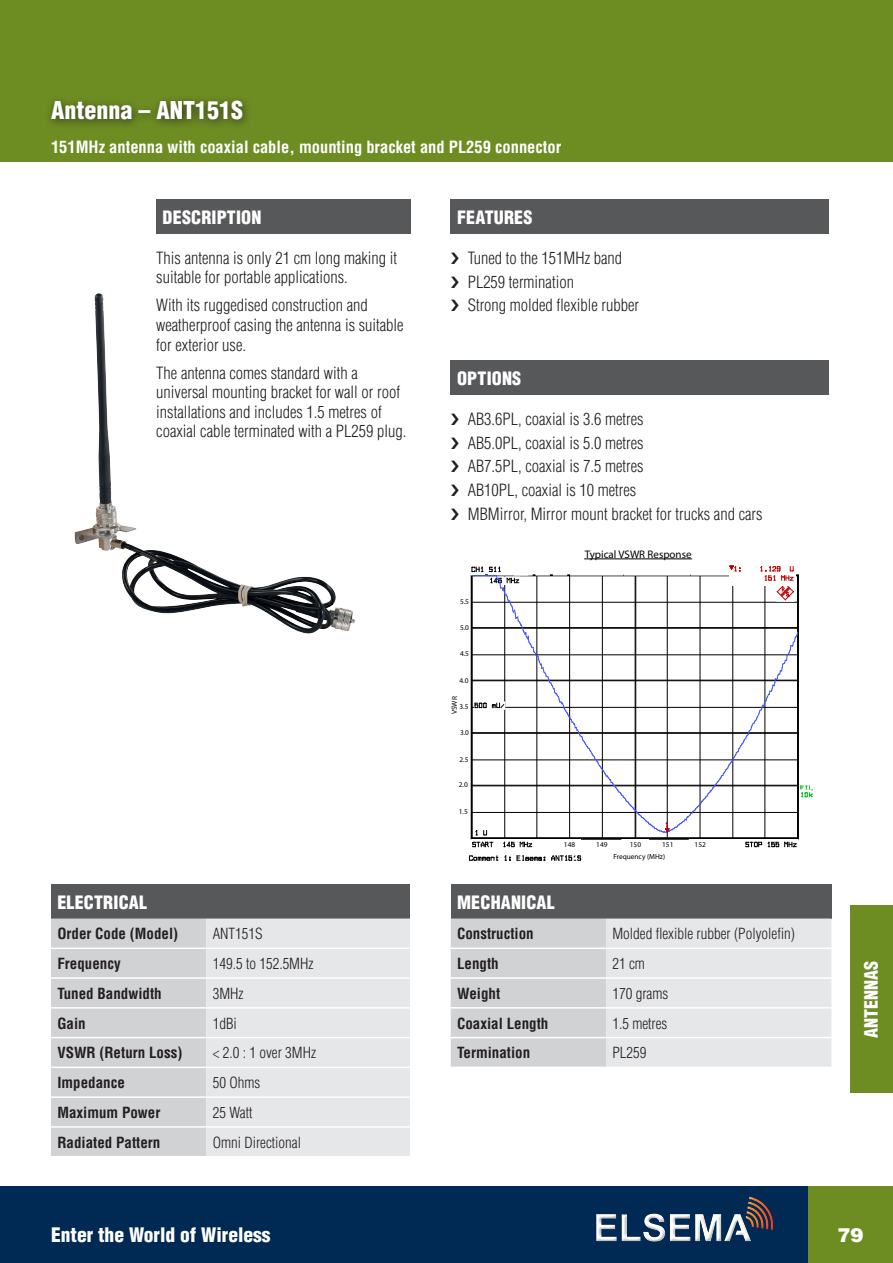
<style>
.page{position:relative;width:893px;height:1263px;background:#fff}
.page>*{position:absolute;margin:0;border:0;box-sizing:border-box;transform-origin:0 0}
.t1{font:900 condensed 24px "Helvetica";color:#fff}
.t2{font:900 condensed 19.5px "Helvetica";color:#fff}
.t3{font:900 19.5px "Helvetica";color:#fff}
.Heading__white{font:900 condensed 18px "Helvetica";letter-spacing:.01em;color:#fff}
.Section_Text__sideba{font:900 condensed 18px "Helvetica";color:#fff}
.Body_Text{font:300 condensed 16.5px/19.5px "Helvetica";color:#231f20}
.t4{font:700 condensed 16.5px "Helvetica";color:#fff}
.Tech_Data_Subhead{font:700 condensed 15px "Helvetica";color:#231f20}
.Tech_Data_Body_Text{font:300 condensed 15px "Helvetica";color:#231f20}
.t5{font:10.95px "Myriad Pro";color:#000}
.t6{font:7.35px "Myriad Pro";color:#000}
</style>
<div class="page">
<div style="left:0;top:1186px;width:893px;height:77px;background:#002953"></div>
<div style="left:808px;top:1186px;width:85px;height:77px;background:#6d8d23"></div>
<div style="left:0;top:0;width:893px;height:162px;background:#6d8d23"></div>
<div style="left:596px;top:1199px;width:180px;height:43px;background:#231f20;opacity:.3"></div>
<div style="left:850px;top:906px;width:43px;height:187px;background:#6d8d23"></div>
<div style="left:51px;top:884px;width:359px;height:34px;background:#57585a"></div>
<div style="left:51px;top:918px;width:155px;height:238px;background:#d1d2d4"></div>
<div style="left:206px;top:918px;width:204px;height:238px;background:#e6e7e9"></div>
<hr style="left:51px;top:947px;width:155px;height:2px;background:#fff">
<hr style="left:51px;top:977px;width:155px;height:2px;background:#fff">
<hr style="left:206px;top:977px;width:204px;height:2px;background:#fff">
<hr style="left:51px;top:1007px;width:155px;height:1px;background:#fff">
<hr style="left:206px;top:1007px;width:204px;height:1px;background:#fff">
<hr style="left:51px;top:1037px;width:155px;height:1px;background:#fff">
<hr style="left:206px;top:1037px;width:204px;height:1px;background:#fff">
<hr style="left:51px;top:1066px;width:155px;height:2px;background:#fff">
<hr style="left:206px;top:1066px;width:204px;height:2px;background:#fff">
<hr style="left:51px;top:1096px;width:155px;height:2px;background:#fff">
<hr style="left:51px;top:1126px;width:155px;height:2px;background:#fff">
<hr style="left:206px;top:947px;width:204px;height:2px;background:#fff">
<hr style="left:206px;top:1096px;width:204px;height:2px;background:#fff">
<hr style="left:206px;top:1126px;width:204px;height:2px;background:#fff">
<div style="left:451px;top:884px;width:380px;height:34px;background:#57585a"></div>
<svg style="left:451px;top:918px;width:380px;height:148px;background:#dddee0"></svg>
<hr style="left:451px;top:947px;width:155px;height:2px;background:#fff">
<hr style="left:451px;top:977px;width:155px;height:2px;background:#fff">
<hr style="left:606px;top:977px;width:225px;height:2px;background:#fff">
<hr style="left:451px;top:1007px;width:155px;height:1px;background:#fff">
<hr style="left:606px;top:1007px;width:225px;height:1px;background:#fff">
<hr style="left:451px;top:1037px;width:155px;height:1px;background:#fff">
<hr style="left:606px;top:1037px;width:225px;height:1px;background:#fff">
<hr style="left:606px;top:947px;width:225px;height:2px;background:#fff">
<div style="left:451px;top:200px;width:378px;height:34px;background:#57585a"></div>
<div style="left:451px;top:361px;width:378px;height:34px;background:#57585a"></div>
<div style="left:156px;top:200px;width:255px;height:34px;background:#57585a"></div>
<div style="left:44px;top:94px;width:209px;height:36px;background:#231f20;opacity:.75"></div>
<img style="left:75px;top:297px;width:281px;height:337px">
<svg style="left:469px;top:565px;width:343px;height:296px"></svg>
<hr style="left:585px;top:559px;width:107px;height:1px;background:#000">
<p class="t1" style="left:51px;top:95px;width:194px">Antenna – ANT151S</p>
<p class="t4" style="left:51px;top:137px;width:512px">151MHz antenna with coaxial cable, mounting bracket and PL259 connector</p>
<p class="Heading__white" style="left:163px;top:206px;width:100px">DESCRIPTION</p>
<p class="Body_Text" style="left:156px;top:248px;width:242px">This antenna is only 21 cm long making it suitable for portable applications.</p>
<p class="Body_Text" style="left:156px;top:296px;width:249px">With its ruggedised construction and weatherproof casing the antenna is suitable for exterior use.</p>
<p class="Body_Text" style="left:156px;top:363px;width:252px">The antenna comes standard with a universal mounting bracket for wall or roof installations and includes 1.5 metres of coaxial cable terminated with a PL259 plug.</p>
<p class="Heading__white" style="left:57px;top:891px;width:91px">ELECTRICAL</p>
<p class="Tech_Data_Subhead" style="left:57px;top:924px;width:122px">Order Code (Model)</p>
<p class="Tech_Data_Body_Text" style="left:213px;top:924px;width:51px">ANT151S</p>
<p class="Tech_Data_Subhead" style="left:57px;top:954px;width:65px">Frequency</p>
<p class="Tech_Data_Body_Text" style="left:213px;top:954px;width:102px">149.5 to 152.5MHz</p>
<p class="Tech_Data_Subhead" style="left:57px;top:984px;width:106px">Tuned Bandwidth</p>
<p class="Tech_Data_Body_Text" style="left:213px;top:984px;width:32px">3MHz</p>
<p class="Tech_Data_Subhead" style="left:57px;top:1014px;width:30px">Gain</p>
<p class="Tech_Data_Body_Text" style="left:213px;top:1014px;width:26px">1dBi</p>
<p class="Tech_Data_Subhead" style="left:57px;top:1043px;width:126px">VSWR (Return Loss)</p>
<p class="Tech_Data_Body_Text" style="left:213px;top:1044px;width:105px">&lt; 2.0 : 1 over 3MHz</p>
<p class="Tech_Data_Subhead" style="left:57px;top:1073px;width:69px">Impedance</p>
<p class="Tech_Data_Body_Text" style="left:213px;top:1073px;width:49px">50 Ohms</p>
<p class="Tech_Data_Subhead" style="left:57px;top:1103px;width:104px">Maximum Power</p>
<p class="Tech_Data_Body_Text" style="left:213px;top:1103px;width:41px">25 Watt</p>
<p class="Tech_Data_Subhead" style="left:57px;top:1133px;width:104px">Radiated Pattern</p>
<p class="Tech_Data_Body_Text" style="left:213px;top:1133px;width:90px">Omni Directional</p>
<p class="Heading__white" style="left:457px;top:206px;width:77px">FEATURES</p>
<p class="Body_Text" style="left:468px;top:248px;width:156px">Tuned to the 151MHz band</p>
<p class="Body_Text" style="left:468px;top:272px;width:108px">PL259 termination</p>
<p class="Body_Text" style="left:468px;top:296px;width:173px">Strong molded flexible rubber</p>
<p class="Heading__white" style="left:457px;top:367px;width:66px">OPTIONS</p>
<p class="Body_Text" style="left:468px;top:409px;width:177px">AB3.6PL, coaxial is 3.6 metres</p>
<p class="Body_Text" style="left:468px;top:433px;width:177px">AB5.0PL, coaxial is 5.0 metres</p>
<p class="Body_Text" style="left:468px;top:457px;width:177px">AB7.5PL, coaxial is 7.5 metres</p>
<p class="Body_Text" style="left:468px;top:480px;width:170px">AB10PL, coaxial is 10 metres</p>
<p class="Body_Text" style="left:468px;top:504px;width:296px">MBMirror, Mirror mount bracket for trucks and cars</p>
<p class="t6" style="left:460px;top:596px;width:11px">5.5</p>
<p class="t6" style="left:460px;top:623px;width:11px">5.0</p>
<p class="t6" style="left:460px;top:649px;width:11px">4.5</p>
<p class="t6" style="left:459px;top:676px;width:11px">4.0</p>
<p class="t6" style="left:450px;top:714px;width:19px;rotate:-89deg">VSWR</p>
<p class="t6" style="left:459px;top:702px;width:11px">3.5</p>
<p class="t6" style="left:460px;top:728px;width:11px">3.0</p>
<p class="t6" style="left:459px;top:755px;width:11px">2.5</p>
<p class="t6" style="left:459px;top:780px;width:11px">2.0</p>
<p class="t6" style="left:459px;top:807px;width:11px">1.5</p>
<p class="t5" style="left:585px;top:547px;width:108px">Typical VSWR Response</p>
<p class="t6" style="left:564px;top:839px;width:13px">148</p>
<p class="t6" style="left:596px;top:839px;width:13px">149</p>
<p class="t6" style="left:630px;top:839px;width:13px">150</p>
<p class="t6" style="left:662px;top:839px;width:13px">151</p>
<p class="t6" style="left:695px;top:839px;width:13px">152</p>
<p class="t6" style="left:613px;top:852px;width:53px">Frequency (MHz)</p>
<p class="Heading__white" style="left:457px;top:891px;width:99px">MECHANICAL</p>
<p class="Tech_Data_Subhead" style="left:457px;top:924px;width:78px">Construction</p>
<p class="Tech_Data_Body_Text" style="left:612px;top:924px;width:184px">Molded flexible rubber (Polyolefin)</p>
<p class="Tech_Data_Subhead" style="left:457px;top:954px;width:43px">Length</p>
<p class="Tech_Data_Body_Text" style="left:612px;top:954px;width:34px">21 cm</p>
<p class="Tech_Data_Subhead" style="left:457px;top:984px;width:45px">Weight</p>
<p class="Tech_Data_Body_Text" style="left:612px;top:984px;width:57px">170 grams</p>
<p class="Tech_Data_Subhead" style="left:457px;top:1014px;width:93px">Coaxial Length</p>
<p class="Tech_Data_Body_Text" style="left:612px;top:1014px;width:56px">1.5 metres</p>
<p class="Tech_Data_Subhead" style="left:457px;top:1043px;width:75px">Termination</p>
<p class="Tech_Data_Body_Text" style="left:612px;top:1044px;width:36px">PL259</p>
<p class="Section_Text__sideba" style="left:860px;top:1038px;width:79px;rotate:-90deg">ANTENNAS</p>
<p class="t2" style="left:51px;top:1222px;width:221px">Enter the World of Wireless</p>
<p class="t3" style="left:837px;top:1222px;width:28px">79</p>
</div>
